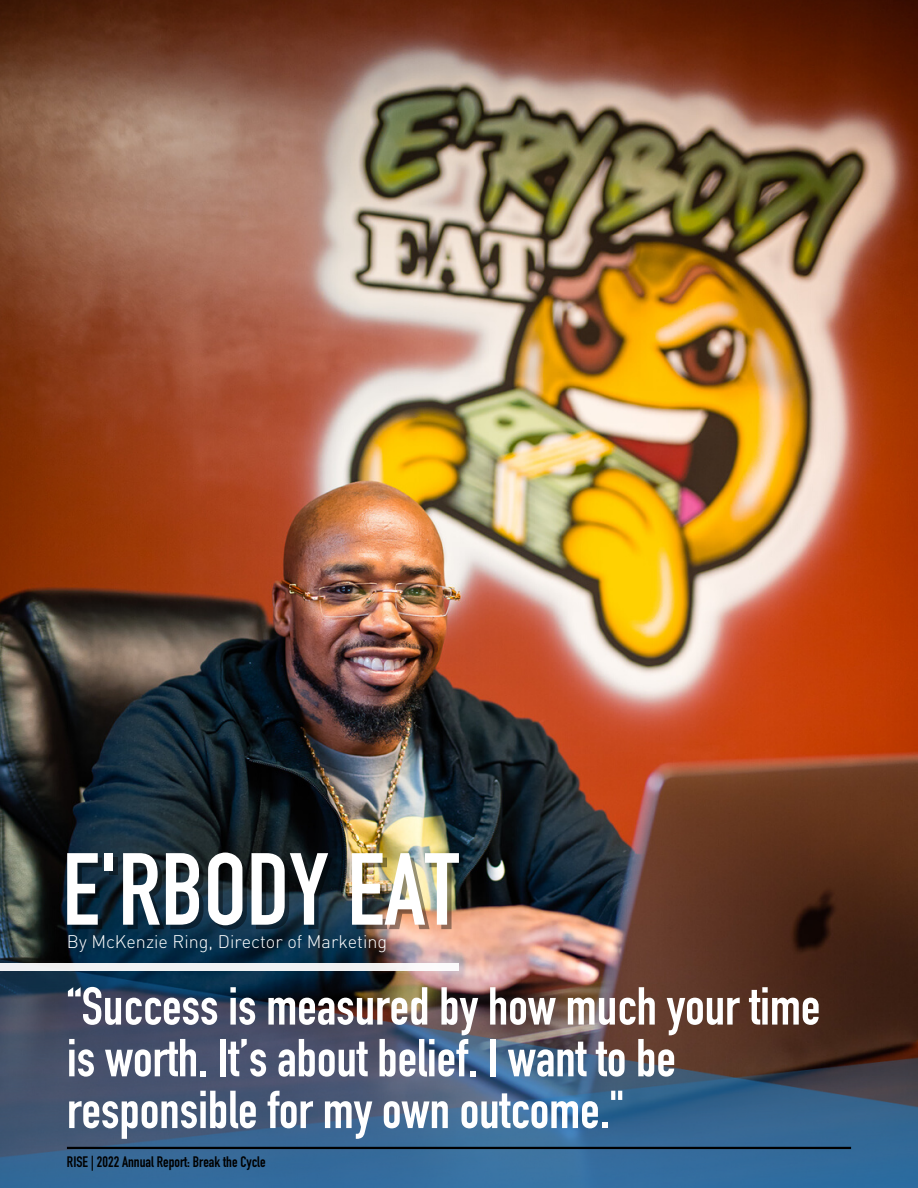
<style>
.page{position:relative;width:918px;height:1188px;background:#fff}
.page>*{position:absolute;margin:0;border:0;box-sizing:border-box;transform-origin:0 0}
.t1{font:100.5px "DIN Engschrift Std";color:#fff}
.t2{font:52.5px/51.8px "DIN Engschrift Std";color:#fff}
.t3{font:300 18px "DIN";color:#fff}
.t4{font:15px "DIN Engschrift Std";color:#000}
</style>
<div class="page">
<img style="left:0;top:0;width:918px;height:947px">
<img style="left:0;top:947px;width:918px;height:241px">
<hr style="left:67px;top:1147px;width:784px;height:2px;background:#000">
<div style="left:0;top:963px;width:459px;height:8px;background:#eff1f3"></div>
<p class="t1" style="left:62px;top:853px;width:398px">E'RBODY EAT</p>
<p class="t3" style="left:67px;top:931px;width:322px">By McKenzie Ring, Director of Marketing</p>
<p class="t2" style="left:67px;top:988px;width:755px">“Success is measured by how much your time is worth. It’s about belief. I want to be responsible for my own outcome."</p>
<p class="t4" style="left:67px;top:1156px;width:200px">RISE | 2022 Annual Report: Break the Cycle</p>
</div>
